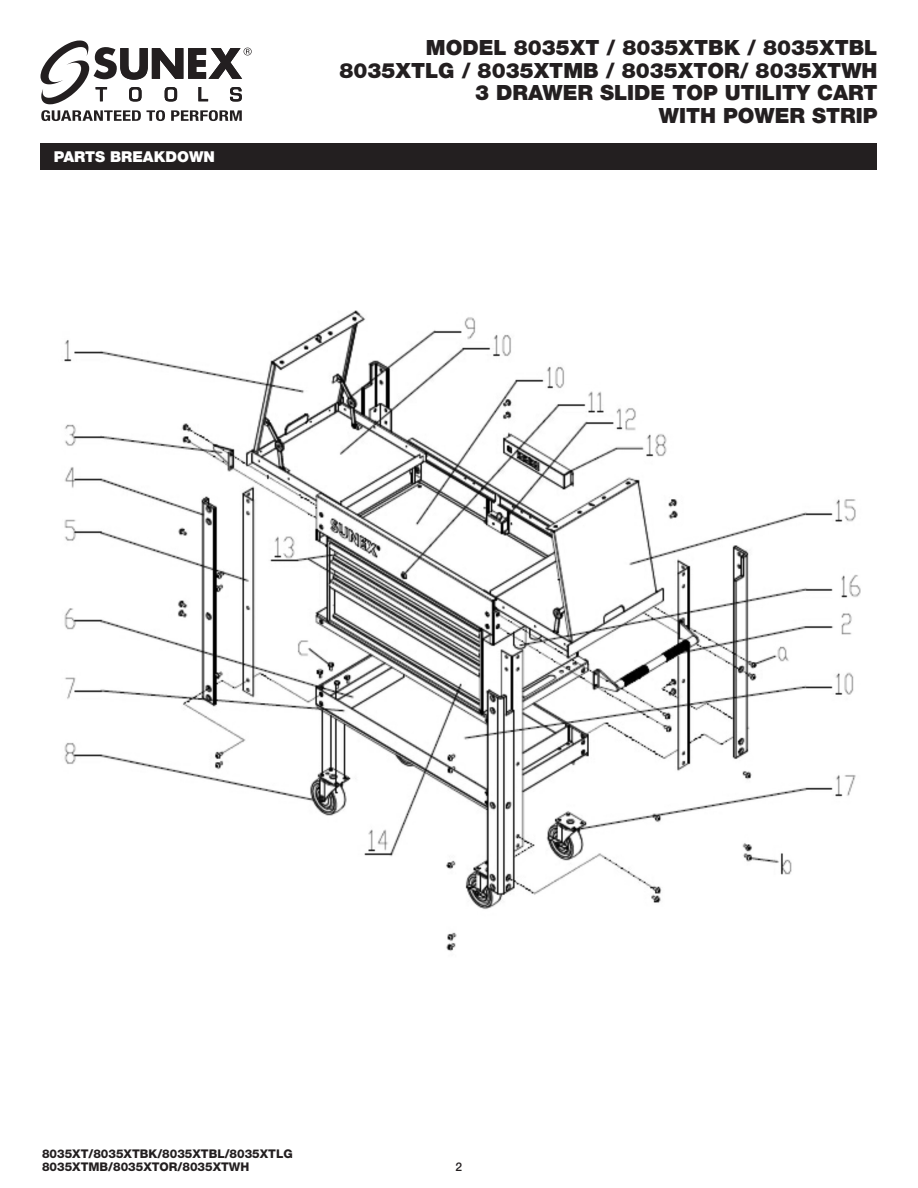
<style>
.page{position:relative;width:918px;height:1188px;background:#fff}
.page>*{position:absolute;margin:0;border:0;box-sizing:border-box;transform-origin:0 0}
.t1{font:900 21px/22.5px "Helvetica Neue LT Std";color:#231f20;text-align:right}
.t2{font:900 15px "Helvetica Neue LT Std";color:#fff}
.t3{font:800 12px/13.5px "Helvetica Neue LT Std";color:#231f20}
.t4{font:500 12px "Helvetica Neue LT Std";color:#231f20}
</style>
<div class="page">
<div style="left:40px;top:143px;width:838px;height:27px;background:#231f20"></div>
<img style="left:64px;top:310px;width:797px;height:642px">
<svg style="left:40px;top:40px;width:212px;height:64px"></svg>
<svg style="left:41px;top:110px;width:124px;height:11px"></svg>
<svg style="left:171px;top:110px;width:71px;height:11px"></svg>
<p class="t2" style="left:54px;top:147px;width:162px">PARTS BREAKDOWN</p>
<p class="t1" style="left:339px;top:37px;width:540px">MODEL 8035XT / 8035XTBK / 8035XTBL<br>8035XTLG / 8035XTMB / 8035XTOR/ 8035XTWH<br>3 DRAWER SLIDE TOP UTILITY CART<br>WITH POWER STRIP</p>
<p class="t3" style="left:42px;top:1147px;width:252px">8035XT/8035XTBK/8035XTBL/8035XTLG<br>8035XTMB/8035XTOR/8035XTWH</p>
<p class="t4" style="left:456px;top:1160px;width:8px">2</p>
</div>
